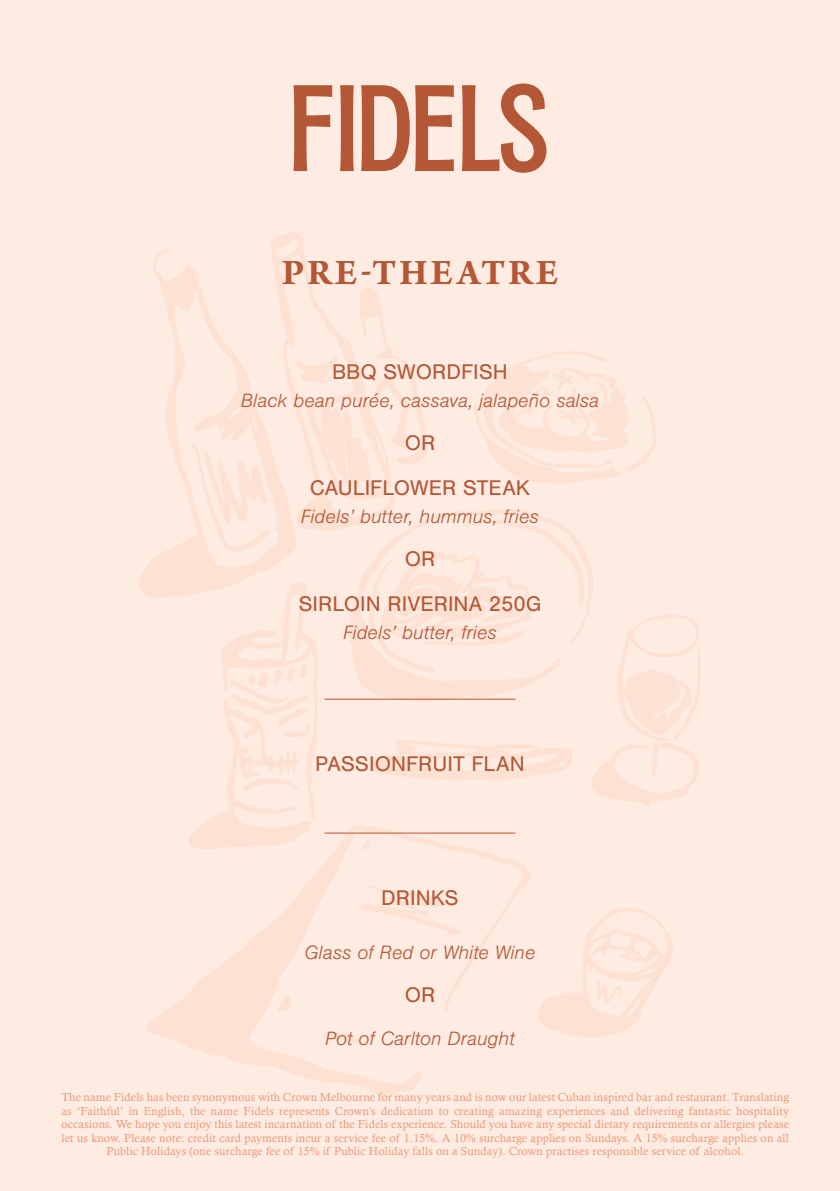
<style>
.page{position:relative;width:840px;height:1191px;background:#fff}
.page>*{position:absolute;margin:0;border:0;box-sizing:border-box;transform-origin:0 0}
.Page_title{font:700 38px "Arno Pro";letter-spacing:.07em;color:#b45736}
.Food_-_Title{font:22px "Nimbus San";color:#b45736}
.Food_-_Descrip{font:italic 300 20px "Nimbus San";color:#b45736}
.t1{font:11.6px/13.6px "Calisto";letter-spacing:.01em;color:#ec9978;text-align:center}
</style>
<div class="page">
<div style="left:0;top:0;width:839px;height:1191px;background:#feece3"></div>
<svg style="left:147px;top:850px;width:384px;height:245px"></svg>
<svg style="left:359px;top:884px;width:103px;height:52px"></svg>
<svg style="left:322px;top:1032px;width:36px;height:11px"></svg>
<svg style="left:277px;top:995px;width:15px;height:16px"></svg>
<svg style="left:139px;top:250px;width:49px;height:348px"></svg>
<svg style="left:538px;top:907px;width:134px;height:130px"></svg>
<svg style="left:188px;top:232px;width:512px;height:618px"></svg>
<hr style="left:324px;top:699px;width:191px;height:1px;background:#c25030">
<hr style="left:324px;top:832px;width:191px;height:1px;background:#c25030">
<svg style="left:293px;top:85px;width:39px;height:86px"></svg>
<svg style="left:340px;top:85px;width:13px;height:86px"></svg>
<svg style="left:361px;top:85px;width:48px;height:86px"></svg>
<svg style="left:415px;top:85px;width:38px;height:86px"></svg>
<svg style="left:461px;top:83px;width:85px;height:90px"></svg>
<p class="Page_title" style="left:282px;top:250px;width:277px">PRE-THEATRE</p>
<p class="Food_-_Title" style="left:332px;top:360px;width:177px">BBQ SWORDFISH</p>
<p class="Food_-_Descrip" style="left:241px;top:389px;width:359px">Black bean purée, cassava, jalapeño salsa</p>
<p class="Food_-_Title" style="left:404px;top:431px;width:32px">OR</p>
<p class="Food_-_Title" style="left:310px;top:476px;width:221px">CAULIFLOWER STEAK</p>
<p class="Food_-_Descrip" style="left:301px;top:505px;width:239px">Fidels’ butter, hummus, fries</p>
<p class="Food_-_Title" style="left:404px;top:547px;width:32px">OR</p>
<p class="Food_-_Title" style="left:298px;top:592px;width:244px">SIRLOIN RIVERINA 250G</p>
<p class="Food_-_Descrip" style="left:343px;top:621px;width:155px">Fidels’ butter, fries</p>
<p class="Food_-_Title" style="left:315px;top:752px;width:211px">PASSIONFRUIT FLAN</p>
<p class="Food_-_Title" style="left:381px;top:885px;width:79px">DRINKS</p>
<p class="Food_-_Descrip" style="left:304px;top:941px;width:232px">Glass of Red or White Wine</p>
<p class="Food_-_Title" style="left:404px;top:982px;width:32px">OR</p>
<p class="Food_-_Descrip" style="left:325px;top:1027px;width:191px">Pot of Carlton Draught</p>
<p class="t1" style="left:61px;top:1090px;width:728px">The name Fidels has been synonymous with Crown Melbourne for many years and is now our latest Cuban inspired bar and restaurant. Translating as ‘Faithful’ in English, the name Fidels represents Crown’s dedication to creating amazing experiences and delivering fantastic hospitality occasions. We hope you enjoy this latest incarnation of the Fidels experience. Should you have any special dietary requirements or allergies please let us know. Please note: credit card payments incur a service fee of 1.15%. A 10% surcharge applies on Sundays. A 15% surcharge applies on all Public Holidays (one surcharge fee of 15% if Public Holiday falls on a Sunday). Crown practises responsible service of alcohol.</p>
</div>
